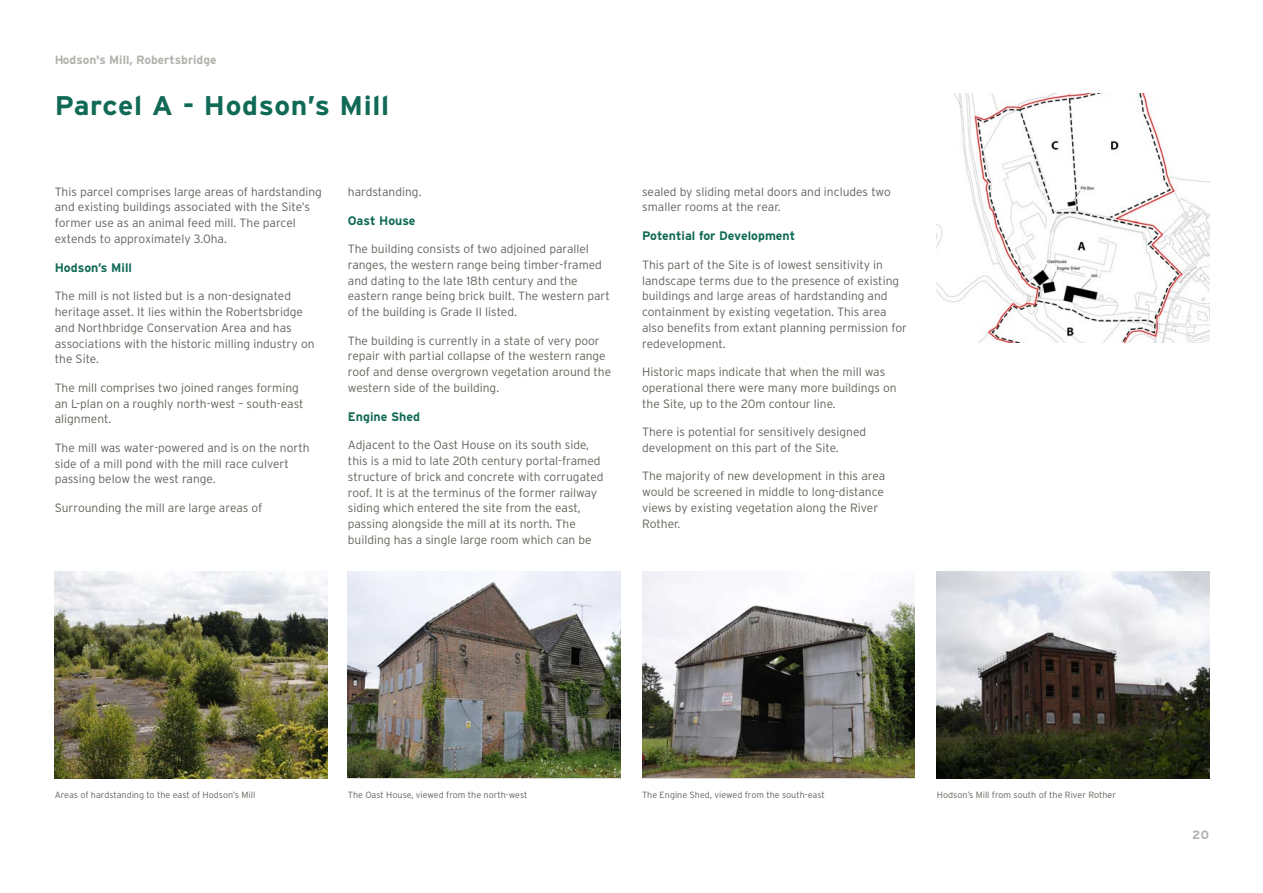
<style>
.page{position:relative;width:1263px;height:893px;background:#fff}
.page>*{position:absolute;margin:0;border:0;box-sizing:border-box;transform-origin:0 0}
.TEP-Main_Heading{font:700 27px "Interstate";letter-spacing:.025em;color:#116a56;scale:1.05 1}
.TEP-Body_Text{font:700 12.3px "Interstate";color:#116a56}
.TEP-Body_Text-2{font:300 12px/15.8px "Interstate";color:#65625b}
.t1{font:700 12px "Interstate";color:#65625b}
.TEP-Image_Caption_-_Right_Justify{font:300 9px "Interstate";color:#65625b}
</style>
<div class="page">
<img style="left:937px;top:93px;width:273px;height:250px">
<img style="left:348px;top:571px;width:272px;height:207px">
<img style="left:642px;top:571px;width:272px;height:207px">
<img style="left:937px;top:571px;width:272px;height:208px">
<img style="left:55px;top:571px;width:272px;height:208px">
<p class="t1" style="left:54px;top:53px;width:164px">Hodson's Mill, Robertsbridge</p>
<p class="TEP-Main_Heading" style="left:55px;top:90px;width:320px">Parcel A - Hodson’s Mill</p>
<p class="TEP-Body_Text-2" style="left:55px;top:183px;width:269px">This parcel comprises large areas of hardstanding and existing buildings associated with the Site’s former use as an animal feed mill. The parcel extends to approximately 3.0ha.</p>
<p class="TEP-Body_Text" style="left:55px;top:261px;width:79px">Hodson’s Mill</p>
<p class="TEP-Body_Text-2" style="left:55px;top:288px;width:261px">The mill is not listed but is a non-designated heritage asset. It lies within the Robertsbridge and Northbridge Conservation Area and has associations with the historic milling industry on the Site.</p>
<p class="TEP-Body_Text-2" style="left:55px;top:380px;width:250px">The mill comprises two joined ranges forming an L-plan on a roughly north-west – south-east alignment.</p>
<p class="TEP-Body_Text-2" style="left:55px;top:440px;width:256px">The mill was water-powered and is on the north side of a mill pond with the mill race culvert passing below the west range.</p>
<p class="TEP-Body_Text-2" style="left:55px;top:500px;width:209px">Surrounding the mill are large areas of</p>
<p class="TEP-Body_Text-2" style="left:348px;top:183px;width:75px">hardstanding.</p>
<p class="TEP-Body_Text" style="left:348px;top:213px;width:69px">Oast House</p>
<p class="TEP-Body_Text-2" style="left:348px;top:241px;width:264px">The building consists of two adjoined parallel ranges, the western range being timber-framed and dating to the late 18th century and the eastern range being brick built. The western part of the building is Grade II listed.</p>
<p class="TEP-Body_Text-2" style="left:348px;top:332px;width:265px">The building is currently in a state of very poor repair with partial collapse of the western range roof and dense overgrown vegetation around the western side of the building.</p>
<p class="TEP-Body_Text" style="left:348px;top:410px;width:74px">Engine Shed</p>
<p class="TEP-Body_Text-2" style="left:348px;top:437px;width:257px">Adjacent to the Oast House on its south side, this is a mid to late 20th century portal-framed structure of brick and concrete with corrugated roof. It is at the terminus of the former railway siding which entered the site from the east, passing alongside the mill at its north. The building has a single large room which can be</p>
<p class="TEP-Body_Text-2" style="left:642px;top:183px;width:250px">sealed by sliding metal doors and includes two smaller rooms at the rear.</p>
<p class="TEP-Body_Text" style="left:642px;top:229px;width:155px">Potential for Development</p>
<p class="TEP-Body_Text-2" style="left:642px;top:257px;width:267px">This part of the Site is of lowest sensitivity in landscape terms due to the presence of existing buildings and large areas of hardstanding and containment by existing vegetation. This area also benefits from extant planning permission for redevelopment.</p>
<p class="TEP-Body_Text-2" style="left:642px;top:364px;width:256px">Historic maps indicate that when the mill was operational there were many more buildings on the Site, up to the 20m contour line.</p>
<p class="TEP-Body_Text-2" style="left:642px;top:424px;width:226px">There is potential for sensitively designed development on this part of the Site.</p>
<p class="TEP-Body_Text-2" style="left:642px;top:468px;width:245px">The majority of new development in this area would be screened in middle to long-distance views by existing vegetation along the River Rother.</p>
<p class="TEP-Image_Caption_-_Right_Justify" style="left:55px;top:790px;width:202px">Areas of hardstanding to the east of Hodson’s Mill</p>
<p class="TEP-Image_Caption_-_Right_Justify" style="left:348px;top:790px;width:181px">The Oast House, viewed from the north-west</p>
<p class="TEP-Image_Caption_-_Right_Justify" style="left:642px;top:790px;width:184px">The Engine Shed, viewed from the south-east</p>
<p class="TEP-Image_Caption_-_Right_Justify" style="left:937px;top:790px;width:181px">Hodson’s Mill from south of the River Rother</p>
<p class="t1" style="left:1193px;top:828px;width:18px">20</p>
</div>
